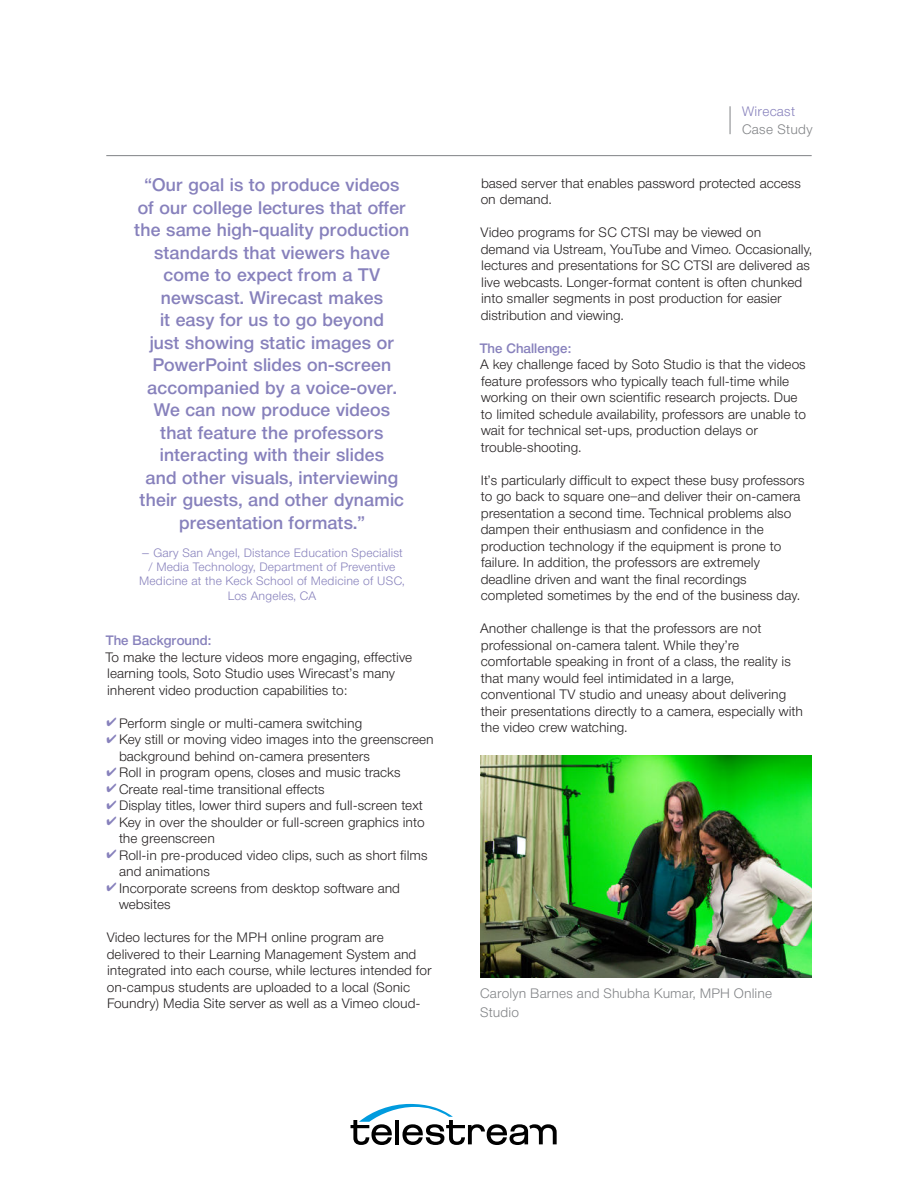
<style>
.page{position:relative;width:918px;height:1188px;background:#fff}
.page>*{position:absolute;margin:0;border:0;box-sizing:border-box;transform-origin:0 0}
.t1{font:500 18px/22.5px "Neue Helvetica BQ";letter-spacing:.01em;color:#8781bc;text-align:center}
.t2{font:300 13.5px/16.5px "Neue Helvetica BQ";color:#231f20}
.t3{font:300 13.5px/18.5px "Neue Helvetica BQ";letter-spacing:.01em;color:#808285}
.t4{font:500 13.5px "Neue Helvetica BQ";color:#8781bc}
.t5{font:300 13.5px "Neue Helvetica BQ";letter-spacing:.02em;color:#8781bc}
.t6{font:300 12px/14.4px "Neue Helvetica BQ";letter-spacing:.01em;color:#8781bc;text-align:center}
.s1{color:#8781bc}
</style>
<div class="page">
<svg style="left:351px;top:1104px;width:206px;height:41px"></svg>
<hr style="left:106px;top:155px;width:706px;height:1px;background:#808285">
<svg style="left:730px;top:106px;width:1px;height:28px"></svg>
<img style="left:480px;top:756px;width:332px;height:222px">
<p class="t1" style="left:135px;top:175px;width:276px">“Our goal is to produce videos of our college lectures that offer the same high-quality production standards that viewers have come to expect from a TV newscast. Wirecast makes<br>it easy for us to go beyond<br>just showing static images or<br>PowerPoint slides on-screen accompanied by a voice-over.<br>We can now produce videos<br>that feature the professors interacting with their slides<br>and other visuals, interviewing their guests, and other dynamic presentation formats.”</p>
<p class="t6" style="left:139px;top:546px;width:267px">– Gary San Angel, Distance Education Specialist / Media Technology, Department of Preventive Medicine at the Keck School of Medicine of USC, Los Angeles, CA</p>
<p class="t4" style="left:106px;top:635px;width:107px">The Background:</p>
<p class="t2" style="left:105px;top:650px;width:308px">To make the lecture videos more engaging, effective learning tools, Soto Studio uses Wirecast’s many inherent video production capabilities to:</p>
<p class="t2" style="left:106px;top:716px;width:257px"><span class="s1">✔</span> Perform single or multi-camera switching</p>
<p class="t2" style="left:119px;top:732px;width:316px;text-indent:-13px"><span class="s1">✔</span> Key still or moving video images into the greenscreen background behind on-camera presenters</p>
<p class="t2" style="left:106px;top:765px;width:296px"><span class="s1">✔</span> Roll in program opens, closes and music tracks</p>
<p class="t2" style="left:106px;top:782px;width:220px"><span class="s1">✔</span> Create real-time transitional effects</p>
<p class="t2" style="left:106px;top:798px;width:318px"><span class="s1">✔</span> Display titles, lower third supers and full-screen text</p>
<p class="t2" style="left:119px;top:815px;width:307px;text-indent:-13px"><span class="s1">✔</span> Key in over the shoulder or full-screen graphics into the greenscreen</p>
<p class="t2" style="left:119px;top:848px;width:310px;text-indent:-13px"><span class="s1">✔</span> Roll-in pre-produced video clips, such as short films and animations</p>
<p class="t2" style="left:119px;top:881px;width:283px;text-indent:-13px"><span class="s1">✔</span> Incorporate screens from desktop software and websites</p>
<p class="t2" style="left:107px;top:930px;width:326px">Video lectures for the MPH online program are delivered to their Learning Management System and integrated into each course, while lectures intended for on-campus students are uploaded to a local (Sonic Foundry) Media Site server as well as a Vimeo cloud-</p>
<p class="t5" style="left:742px;top:106px;width:54px">Wirecast</p>
<p class="t3" style="left:742px;top:122px;width:72px">Case Study</p>
<p class="t2" style="left:481px;top:176px;width:322px">based server that enables password protected access on demand.</p>
<p class="t2" style="left:481px;top:225px;width:333px">Video programs for SC CTSI may be viewed on demand via Ustream, YouTube and Vimeo. Occasionally, lectures and presentations for SC CTSI are delivered as live webcasts. Longer-format content is often chunked into smaller segments in post production for easier distribution and viewing.</p>
<p class="t4" style="left:480px;top:343px;width:93px">The Challenge:</p>
<p class="t2" style="left:480px;top:357px;width:327px">A key challenge faced by Soto Studio is that the videos feature professors who typically teach full-time while working on their own scientific research projects. Due to limited schedule availability, professors are unable to wait for technical set-ups, production delays or trouble-shooting.</p>
<p class="t2" style="left:481px;top:473px;width:325px">It’s particularly difficult to expect these busy professors to go back to square one—and deliver their on-camera presentation a second time. Technical problems also dampen their enthusiasm and confidence in the production technology if the equipment is prone to failure. In addition, the professors are extremely deadline driven and want the final recordings completed sometimes by the end of the business day.</p>
<p class="t2" style="left:480px;top:621px;width:325px">Another challenge is that the professors are not professional on-camera talent. While they’re comfortable speaking in front of a class, the reality is that many would feel intimidated in a large, conventional TV studio and uneasy about delivering their presentations directly to a camera, especially with the video crew watching.</p>
<p class="t3" style="left:480px;top:986px;width:293px">Carolyn Barnes and Shubha Kumar, MPH Online<br>Studio</p>
</div>
